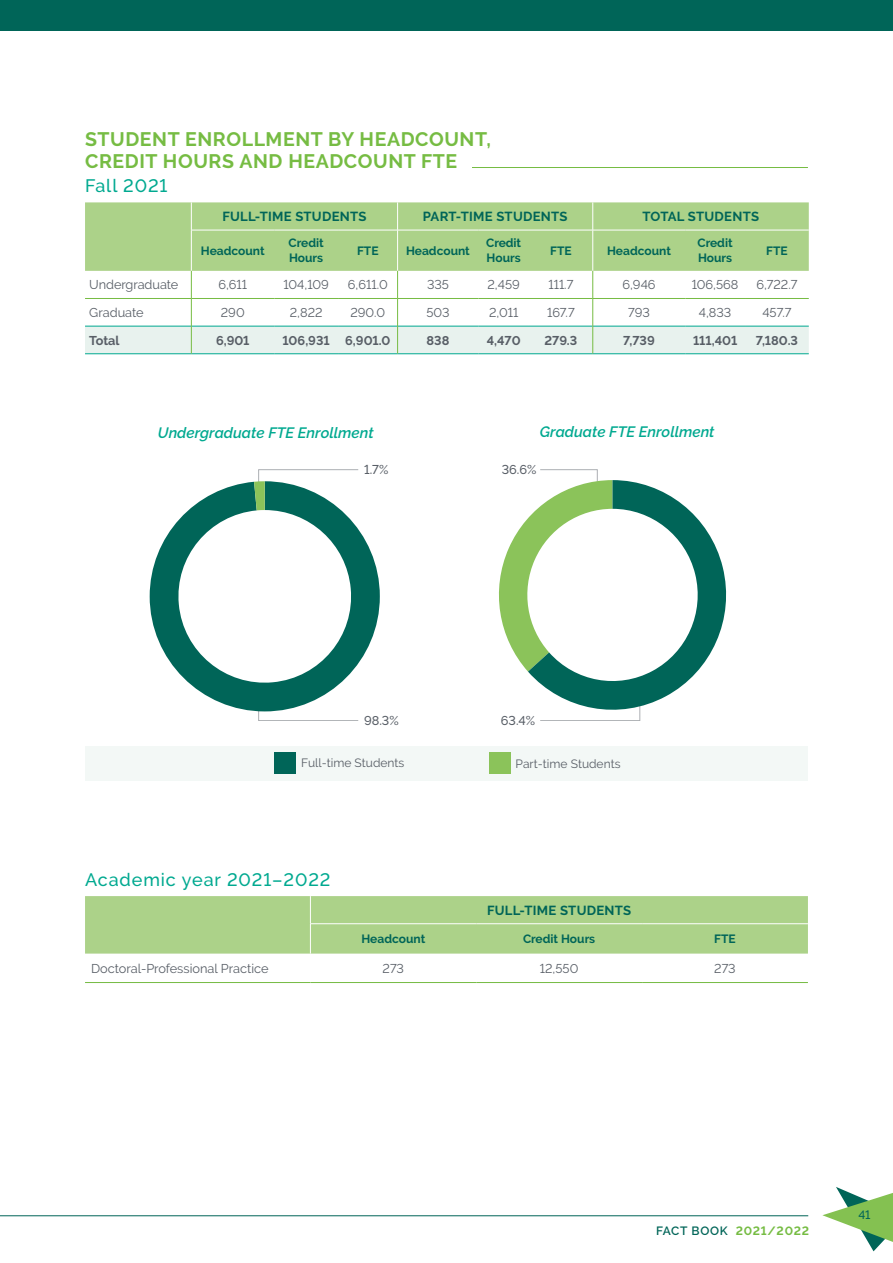
<style>
.page{position:relative;width:893px;height:1263px;background:#fff}
.page>*{position:absolute;margin:0;border:0;box-sizing:border-box;transform-origin:0 0}
.t1{font:700 19.5px/22.5px "Raleway";letter-spacing:.03em;color:#76bc43}
.t2{font:500 18px "Raleway";letter-spacing:.05em;color:#00a990}
.t3{font:italic 600 15px "Raleway";color:#00a990}
.t4{font:700 13.2px "Raleway";letter-spacing:.02em;color:#006558}
.t5{font:12.75px "Raleway";color:#585e66}
.t6{font:700 12.75px "Raleway";color:#585e66}
.t7{font:500 12.75px "Raleway";color:#585e66}
.t8{font:700 12px/15px "Raleway";color:#006558}
.t9{font:12px "Raleway";color:#585e66}
.t10{font:700 12px "Raleway";letter-spacing:.06em;color:#76bc43}
.t11{font:500 12px "Raleway";color:#006558}
.s1{font-weight:600;color:#006558}
</style>
<div class="page">
<hr style="left:0;top:1215px;width:808px;height:1px;background:#006558">
<hr style="left:472px;top:167px;width:336px;height:1px;background:#76bc43">
<div style="left:85px;top:202px;width:724px;height:69px;background:#acd289"></div>
<svg style="left:592px;top:202px;width:1px;height:28px"></svg>
<hr style="left:592px;top:230px;width:1px;height:41px;background:#fff">
<hr style="left:191px;top:230px;width:83px;height:1px;background:#fff">
<hr style="left:274px;top:230px;width:64px;height:1px;background:#fff">
<hr style="left:338px;top:230px;width:60px;height:1px;background:#fff">
<hr style="left:398px;top:230px;width:80px;height:1px;background:#fff">
<hr style="left:478px;top:230px;width:51px;height:1px;background:#fff">
<hr style="left:529px;top:230px;width:64px;height:1px;background:#fff">
<hr style="left:593px;top:230px;width:92px;height:1px;background:#fff">
<hr style="left:685px;top:230px;width:60px;height:1px;background:#fff">
<hr style="left:745px;top:230px;width:64px;height:1px;background:#fff">
<svg style="left:191px;top:202px;width:1px;height:28px"></svg>
<svg style="left:397px;top:202px;width:1px;height:28px"></svg>
<hr style="left:191px;top:230px;width:1px;height:41px;background:#fff">
<hr style="left:397px;top:230px;width:1px;height:41px;background:#fff">
<svg style="left:85px;top:271px;width:724px;height:83px"></svg>
<div style="left:85px;top:896px;width:723px;height:57px;background:#acd289"></div>
<hr style="left:476px;top:923px;width:166px;height:1px;background:#fff">
<hr style="left:642px;top:923px;width:166px;height:1px;background:#fff">
<hr style="left:85px;top:982px;width:225px;height:1px;background:#76bc43">
<hr style="left:310px;top:982px;width:166px;height:1px;background:#76bc43">
<hr style="left:476px;top:982px;width:166px;height:1px;background:#76bc43">
<hr style="left:642px;top:982px;width:166px;height:1px;background:#76bc43">
<div style="left:85px;top:746px;width:723px;height:34px;background:#f3f8f6"></div>
<div style="left:274px;top:753px;width:21px;height:21px;background:#006558"></div>
<div style="left:489px;top:753px;width:21px;height:21px;background:#8bc35a"></div>
<svg style="left:258px;top:711px;width:101px;height:10px"></svg>
<svg style="left:150px;top:481px;width:230px;height:230px"></svg>
<svg style="left:254px;top:469px;width:105px;height:41px"></svg>
<div style="left:0;top:0;width:893px;height:30px;background:#006558"></div>
<svg style="left:499px;top:469px;width:99px;height:203px"></svg>
<svg style="left:528px;top:480px;width:199px;height:241px"></svg>
<svg style="left:822px;top:1187px;width:71px;height:64px"></svg>
<h1 class="t1" style="left:85px;top:128px;width:407px">STUDENT ENROLLMENT BY HEADCOUNT,<br>CREDIT HOURS AND HEADCOUNT FTE</h1>
<h2 class="t2" style="left:85px;top:175px;width:84px">Fall 2021</h2>
<p class="t4" style="left:222px;top:209px;width:146px">FULL-TIME STUDENTS</p>
<p class="t4" style="left:423px;top:209px;width:146px">PART-TIME STUDENTS</p>
<p class="t4" style="left:643px;top:209px;width:118px">TOTAL STUDENTS</p>
<p class="t8" style="left:201px;top:243px;width:65px">Headcount</p>
<p class="t8" style="left:289px;top:236px;width:37px">Credit<br>Hours</p>
<p class="t8" style="left:357px;top:243px;width:23px">FTE</p>
<p class="t8" style="left:406px;top:243px;width:65px">Headcount</p>
<p class="t8" style="left:486px;top:236px;width:37px">Credit<br>Hours</p>
<p class="t8" style="left:550px;top:243px;width:23px">FTE</p>
<p class="t8" style="left:607px;top:243px;width:65px">Headcount</p>
<p class="t8" style="left:697px;top:236px;width:37px">Credit<br>Hours</p>
<p class="t8" style="left:766px;top:243px;width:23px">FTE</p>
<p class="t5" style="left:89px;top:277px;width:91px">Undergraduate</p>
<p class="t5" style="left:218px;top:277px;width:30px">6,611</p>
<p class="t5" style="left:283px;top:277px;width:47px">104,109</p>
<p class="t5" style="left:348px;top:277px;width:41px">6,611.0</p>
<p class="t5" style="left:427px;top:277px;width:23px">335</p>
<p class="t5" style="left:487px;top:277px;width:34px">2,459</p>
<p class="t5" style="left:548px;top:277px;width:26px">111.7</p>
<p class="t5" style="left:622px;top:277px;width:35px">6,946</p>
<p class="t5" style="left:692px;top:277px;width:48px">106,568</p>
<p class="t5" style="left:756px;top:277px;width:43px">6,722.7</p>
<p class="t5" style="left:89px;top:305px;width:56px">Graduate</p>
<p class="t5" style="left:221px;top:305px;width:25px">290</p>
<p class="t5" style="left:290px;top:305px;width:34px">2,822</p>
<p class="t5" style="left:350px;top:305px;width:36px">290.0</p>
<p class="t5" style="left:426px;top:305px;width:25px">503</p>
<p class="t5" style="left:489px;top:305px;width:31px">2,011</p>
<p class="t5" style="left:547px;top:305px;width:29px">167.7</p>
<p class="t5" style="left:628px;top:305px;width:23px">793</p>
<p class="t5" style="left:699px;top:305px;width:34px">4,833</p>
<p class="t5" style="left:762px;top:305px;width:31px">457.7</p>
<p class="t6" style="left:89px;top:333px;width:32px">Total</p>
<p class="t6" style="left:216px;top:333px;width:35px">6,901</p>
<p class="t6" style="left:283px;top:333px;width:109px">106,931 6,901.0</p>
<p class="t6" style="left:427px;top:333px;width:24px">838</p>
<p class="t6" style="left:487px;top:333px;width:35px">4,470</p>
<p class="t6" style="left:544px;top:333px;width:34px">279.3</p>
<p class="t6" style="left:623px;top:333px;width:33px">7,739</p>
<p class="t6" style="left:693px;top:333px;width:46px">111,401</p>
<p class="t6" style="left:756px;top:333px;width:44px">7,180.3</p>
<p class="t3" style="left:158px;top:424px;width:217px">Undergraduate FTE Enrollment</p>
<p class="t3" style="left:540px;top:423px;width:176px">Graduate FTE Enrollment</p>
<p class="t7" style="left:364px;top:462px;width:26px">1.7%</p>
<p class="t7" style="left:502px;top:462px;width:36px">36.6%</p>
<p class="t7" style="left:364px;top:713px;width:36px">98.3%</p>
<p class="t7" style="left:501px;top:713px;width:36px">63.4%</p>
<p class="t9" style="left:301px;top:756px;width:105px">Full-time Students</p>
<p class="t9" style="left:516px;top:757px;width:106px">Part-time Students</p>
<h2 class="t2" style="left:85px;top:869px;width:247px">Academic year 2021–2022</h2>
<p class="t4" style="left:487px;top:903px;width:146px">FULL-TIME STUDENTS</p>
<p class="t8" style="left:361px;top:931px;width:65px">Headcount</p>
<p class="t8" style="left:523px;top:931px;width:74px">Credit Hours</p>
<p class="t8" style="left:714px;top:931px;width:23px">FTE</p>
<p class="t5" style="left:91px;top:961px;width:179px">Doctoral-Professional Practice</p>
<p class="t5" style="left:383px;top:961px;width:23px">273</p>
<p class="t5" style="left:540px;top:961px;width:40px">12,550</p>
<p class="t5" style="left:714px;top:961px;width:23px">273</p>
<p class="t10" style="left:656px;top:1224px;width:155px"><span class="s1">FACT BOOK</span> 2021/2022</p>
<p class="t11" style="left:858px;top:1208px;width:14px">41</p>
</div>
